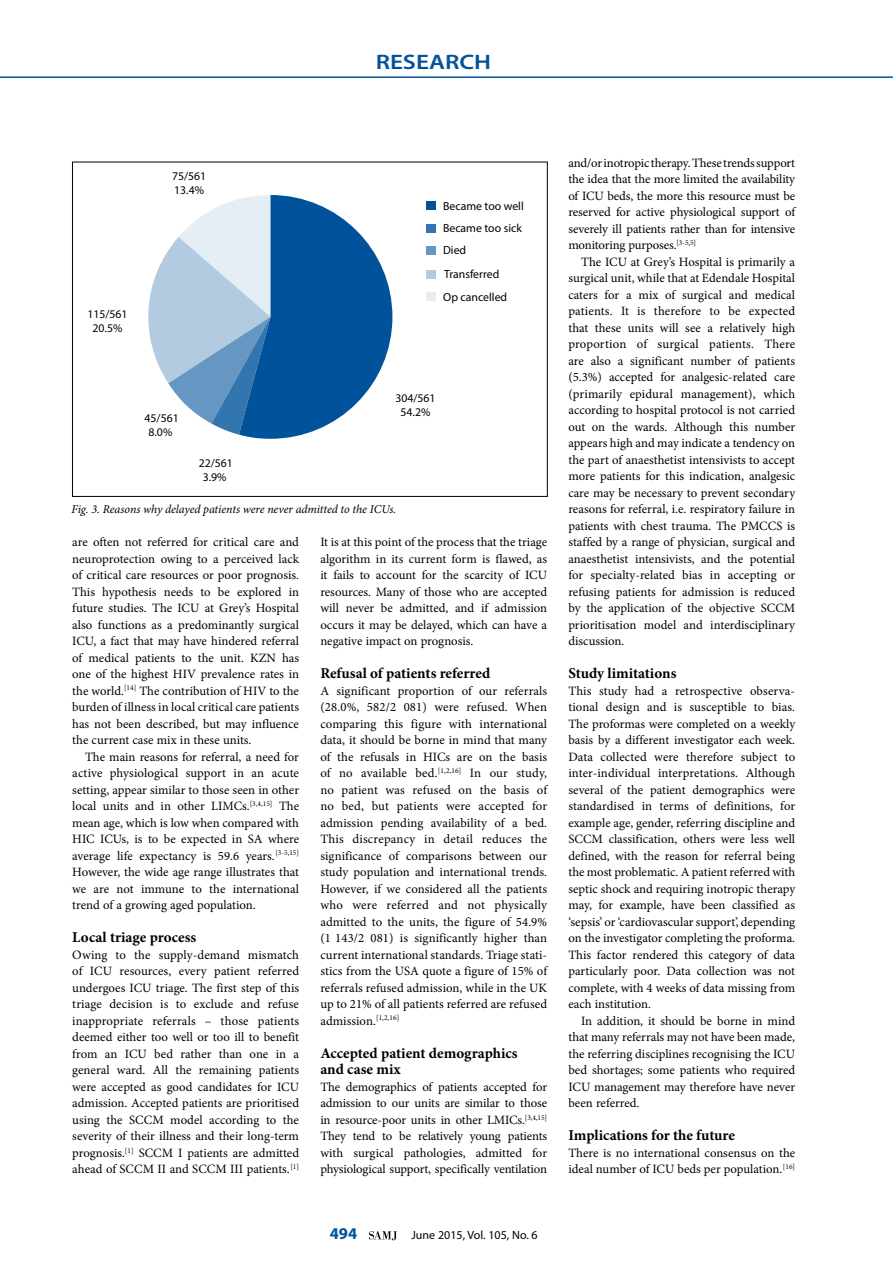
<style>
.page{position:relative;width:893px;height:1263px;background:#fff}
.page>*{position:absolute;margin:0;border:0;box-sizing:border-box;transform-origin:0 0}
.t1{font:600 21px "Myriad Pro";color:#00539b;scale:1.2 1}
.t2{font:700 16.5px "Myriad Pro";color:#00539b}
.t3{font:700 15px/16.5px "Minion Pro";color:#000}
.t4{font:12.75px/16.5px "Minion Pro";color:#000;text-align:justify}
.t5{font:italic 12px "Minion Pro";letter-spacing:-.005em;color:#000}
.t6{font:12px "Myriad Pro";color:#000}
.t7{font:11.7px/14.1px "Myriad Pro";color:#000;text-align:center}
</style>
<div class="page">
<hr style="left:0;top:76px;width:893px;height:2px;background:#00539b">
<svg style="left:369px;top:1231px;width:28px;height:9px"></svg>
<svg style="left:148px;top:195px;width:244px;height:244px"></svg>
<div style="left:426px;top:202px;width:9px;height:8px;background:#00539b"></div>
<div style="left:426px;top:246px;width:9px;height:8px;background:#6697c3"></div>
<div style="left:426px;top:224px;width:9px;height:8px;background:#3375af"></div>
<div style="left:426px;top:270px;width:9px;height:8px;background:#b3cbe1"></div>
<div style="left:426px;top:292px;width:9px;height:8px;background:#e6eef5"></div>
<div style="left:72px;top:162px;width:475px;height:335px;border:1px solid #000"></div>
<h1 class="t1" style="left:376px;top:48px;width:98px">RESEARCH</h1>
<p class="t7" style="left:87px;top:307px;width:42px">115/561<br>20.5%</p>
<p class="t7" style="left:172px;top:169px;width:36px;text-align:left">75/561<br>13.4%</p>
<p class="t7" style="left:443px;top:195px;width:82px;line-height:22.2px;text-align:left">Became too well<br>Became too sick<br>Died</p>
<p class="t7" style="left:444px;top:267px;width:57px">Transferred</p>
<p class="t7" style="left:443px;top:289px;width:65px">Op cancelled</p>
<p class="t7" style="left:145px;top:411px;width:36px">45/561<br>8.0%</p>
<p class="t7" style="left:199px;top:456px;width:36px">22/561<br>3.9%</p>
<p class="t7" style="left:395px;top:391px;width:42px">304/561<br>54.2%</p>
<p class="t5" style="left:72px;top:501px;width:326px">Fig. 3. Reasons why delayed patients were never admitted to the ICUs.</p>
<p class="t4" style="left:72px;top:534px;width:228px">are often not referred for critical care and neuroprotection owing to a perceived lack of critical care resources or poor prognosis.<br>This hypothesis needs to be explored in future studies. The ICU at Grey’s Hospital also functions as a predominantly surgical ICU, a fact that may have hindered referral of medical patients to the unit. KZN has one of the highest HIV prevalence rates in the world.<sup>[14]</sup> The contribution of HIV to the burden of illness in local critical care patients has not been described, but may influence the current case mix in these units.</p>
<p class="t4" style="left:72px;top:748px;width:228px;text-indent:13px">The main reasons for referral, a need for active physiological support in an acute setting, appear similar to those seen in other local units and in other LIMCs.<sup>[3,4,15]</sup> The mean age, which is low when compared with HIC ICUs, is to be expected in SA where average life expectancy is 59.6 years.<sup>[3-5,15] </sup>However, the wide age range illustrates that we are not immune to the international trend of a growing aged population.</p>
<p class="t3" style="left:72px;top:929px;width:125px">Local triage process</p>
<p class="t4" style="left:72px;top:946px;width:228px">Owing to the supply-demand mismatch of ICU resources, every patient referred undergoes ICU triage. The first step of this triage decision is to exclude and refuse inappropriate referrals – those patients deemed either too well or too ill to benefit from an ICU bed rather than one in a general ward. All the remaining patients were accepted as good candidates for ICU admission. Accepted patients are prioritised using the SCCM model according to the severity of their illness and their long-term prognosis.<sup>[1]</sup> SCCM I patients are admitted ahead of SCCM II and SCCM III patients.<sup>[1]</sup></p>
<p class="t4" style="left:320px;top:534px;width:228px">It is at this point of the process that the triage algorithm in its current form is flawed, as it fails to account for the scarcity of ICU resources. Many of those who are accepted will never be admitted, and if admission occurs it may be delayed, which can have a negative impact on prognosis.</p>
<p class="t3" style="left:320px;top:665px;width:171px">Refusal of patients referred</p>
<p class="t4" style="left:320px;top:682px;width:228px">A significant proportion of our referrals (28.0%, 582/2 081) were refused. When comparing this figure with international data, it should be borne in mind that many of the refusals in HICs are on the basis of no available bed.<sup>[1,2,16]</sup> In our study, no patient was refused on the basis of no bed, but patients were accepted for admission pending availability of a bed.<br>This discrepancy in detail reduces the significance of comparisons between our study population and international trends.<br>However, if we considered all the patients who were referred and not physically admitted to the units, the figure of 54.9% (1 143/2 081) is significantly higher than current international standards. Triage stati&shy;stics from the USA quote a figure of 15% of referrals refused admission, while in the UK up to 21% of all patients referred are refused admission.<sup>[1,2,16]</sup></p>
<p class="t3" style="left:320px;top:1044px;width:199px">Accepted patient demographics and case mix</p>
<p class="t4" style="left:320px;top:1078px;width:228px">The demographics of patients accepted for admission to our units are similar to those in resource-poor units in other LMICs.<sup>[3,4,15] </sup>They tend to be relatively young patients with surgical pathologies, admitted for physiological support, specifically ventilation</p>
<p class="t4" style="left:568px;top:154px;width:228px">and/or inotropic therapy. These trends support the idea that the more limited the availability of ICU beds, the more this resource must be reserved for active physiological support of severely ill patients rather than for intensive monitoring purposes.<sup>[3-5,5]</sup></p>
<p class="t4" style="left:568px;top:253px;width:228px;text-indent:13px">The ICU at Grey’s Hospital is primarily a surgical unit, while that at Edendale Hospital caters for a mix of surgical and medical patients. It is therefore to be expected that these units will see a relatively high proportion of surgical patients. There are also a significant number of patients (5.3%) accepted for analgesic-related care (primarily epidural management), which according to hospital protocol is not carried out on the wards. Although this number appears high and may indicate a tendency on the part of anaesthetist intensivists to accept more patients for this indication, analgesic care may be necessary to prevent secondary reasons for referral, i.e. respiratory failure in patients with chest trauma. The PMCCS is staffed by a range of physician, surgical and anaesthetist intensivists, and the potential for specialty-related bias in accepting or refusing patients for admission is reduced by the application of the objective SCCM prioritisation model and interdisciplinary discussion.</p>
<p class="t3" style="left:568px;top:665px;width:110px">Study limitations</p>
<p class="t4" style="left:568px;top:682px;width:228px;text-align:left">This study had a retrospective observa&shy;tional design and is susceptible to bias.<br>The proformas were completed on a weekly basis by a different investigator each week.<br>Data collected were therefore subject to inter-individual interpretations. Although several of the patient demographics were standardised in terms of definitions, for example age, gender, referring discipline and SCCM classification, others were less well defined, with the reason for referral being the most problematic. A patient referred with septic shock and requiring inotropic therapy may, for example, have been classified as ‘sepsis’ or ‘cardiovascular support’, depending on the investigator completing the proforma.<br>This factor rendered this category of data particularly poor. Data collection was not complete, with 4 weeks of data missing from each institution.</p>
<p class="t4" style="left:568px;top:1012px;width:228px;text-indent:13px">In addition, it should be borne in mind that many referrals may not have been made, the referring disciplines recognising the ICU bed shortages; some patients who required ICU management may therefore have never been referred.</p>
<p class="t3" style="left:568px;top:1127px;width:168px">Implications for the future</p>
<p class="t4" style="left:568px;top:1144px;width:228px">There is no international consensus on the ideal number of ICU beds per population.<sup>[16]</sup></p>
<p class="t2" style="left:330px;top:1223px;width:29px">494</p>
<p class="t6" style="left:412px;top:1228px;width:128px">June 2015, Vol. 105, No. 6</p>
</div>
